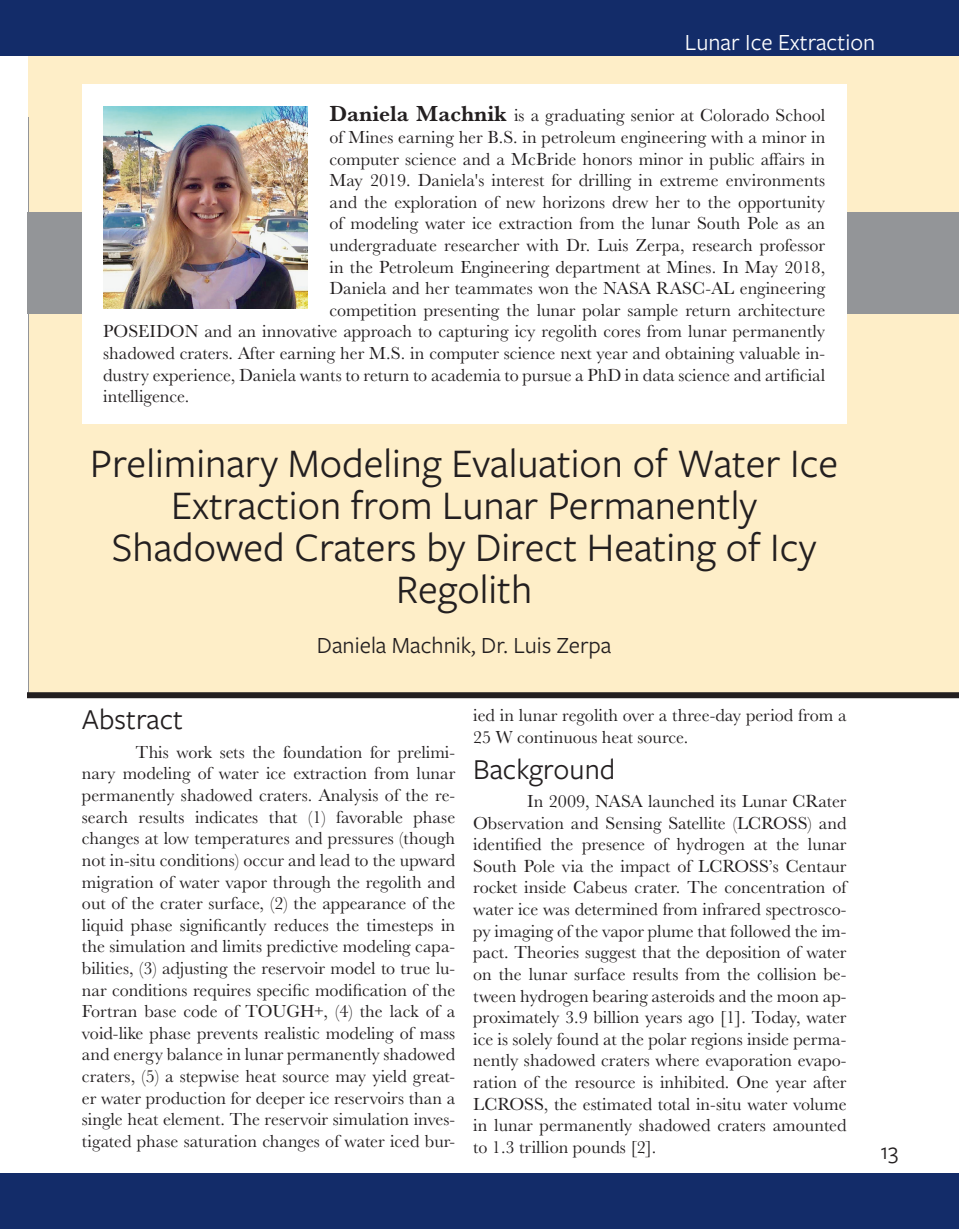
<style>
.page{position:relative;width:959px;height:1229px;background:#fff}
.page>*{position:absolute;margin:0;border:0;box-sizing:border-box;transform-origin:0 0}
.t1{font:42px/42px "Freight Sans Pro";color:#231f20;text-align:center}
.t2{font:30px "Freight Sans Pro";color:#231f20}
.t3{font:24px "Freight Sans Pro";color:#231f20}
.t4{font:24px "Freight Sans Pro";color:#fff}
.t5{font:18px/21.6px "Baskerville URW";color:#231f20;text-align:justify}
.s1{font-weight:700;font-size:22.5px}
</style>
<div class="page">
<div style="left:0;top:0;width:958px;height:1228px;background:#feeec8"></div>
<div style="left:0;top:0;width:27px;height:1228px;background:#fff"></div>
<div style="left:0;top:0;width:27px;height:55px;background:#132c69"></div>
<div style="left:0;top:1173px;width:27px;height:55px;background:#132c69"></div>
<div style="left:27px;top:695px;width:931px;height:478px;background:#fff"></div>
<div style="left:27px;top:212px;width:931px;height:101px;background:#939598"></div>
<div style="left:82px;top:85px;width:764px;height:339px;background:#fff"></div>
<div style="left:27px;top:0;width:931px;height:55px;background:#132c69"></div>
<img style="left:104px;top:106px;width:204px;height:202px">
<div style="left:27px;top:1173px;width:931px;height:55px;background:#132c69"></div>
<div style="left:27px;top:692px;width:931px;height:6px;background:#231f20"></div>
<h3 class="t4" style="left:685px;top:26px;width:192px">Lunar Ice Extraction</h3>
<p class="t5" style="left:329px;top:104px;width:497px"><span class="s1">Daniela Machnik</span> is a graduating senior at Colorado School</p>
<p class="t5" style="left:329px;top:126px;width:497px">of Mines earning her B.S. in petroleum engineering with a minor in</p>
<p class="t5" style="left:329px;top:147px;width:497px">computer science and a McBride honors minor in public affairs in</p>
<p class="t5" style="left:329px;top:169px;width:497px">May 2019. Daniela's interest for drilling in extreme environments</p>
<p class="t5" style="left:329px;top:190px;width:497px">and the exploration of new horizons drew her to the opportunity</p>
<p class="t5" style="left:329px;top:212px;width:497px">of modeling water ice extraction from the lunar South Pole as an</p>
<p class="t5" style="left:329px;top:234px;width:497px">undergraduate researcher with Dr. Luis Zerpa, research professor</p>
<p class="t5" style="left:329px;top:255px;width:497px">in the Petroleum Engineering department at Mines. In May 2018,</p>
<p class="t5" style="left:329px;top:277px;width:497px">Daniela and her teammates won the NASA RASC-AL engineering</p>
<p class="t5" style="left:329px;top:298px;width:497px">competition presenting the lunar polar sample return architecture</p>
<p class="t5" style="left:103px;top:320px;width:723px">POSEIDON and an innovative approach to capturing icy regolith cores from lunar permanently</p>
<p class="t5" style="left:103px;top:342px;width:723px">shadowed craters. After earning her M.S. in computer science next year and obtaining valuable in-</p>
<p class="t5" style="left:103px;top:363px;width:723px">dustry experience, Daniela wants to return to academia to pursue a PhD in data science and artificial</p>
<p class="t5" style="left:103px;top:385px;width:88px">intelligence.</p>
<h1 class="t1" style="left:90px;top:440px;width:749px">Preliminary Modeling Evaluation of Water Ice Extraction from Lunar Permanently Shadowed Craters by Direct Heating of Icy Regolith</h1>
<h3 class="t3" style="left:317px;top:629px;width:296px">Daniela Machnik, Dr. Luis Zerpa</h3>
<h2 class="t2" style="left:82px;top:699px;width:103px">Abstract</h2>
<p class="t5" style="left:82px;top:740px;width:375px;text-indent:54px">This work sets the foundation for prelimi&shy;nary modeling of water ice extraction from lunar permanently shadowed craters. Analysis of the re&shy;search results indicates that (1) favorable phase changes at low temperatures and pressures (though not in-situ conditions) occur and lead to the upward migration of water vapor through the regolith and out of the crater surface, (2) the appearance of the liquid phase significantly reduces the timesteps in the simulation and limits predictive modeling capa&shy;bilities, (3) adjusting the reservoir model to true lu&shy;nar conditions requires specific modification of the Fortran base code of TOUGH+, (4) the lack of a void-like phase prevents realistic modeling of mass and energy balance in lunar permanently shadowed craters, (5) a stepwise heat source may yield great&shy;er water production for deeper ice reservoirs than a single heat element. The reservoir simulation inves&shy;tigated phase saturation changes of water iced bur-</p>
<p class="t5" style="left:473px;top:703px;width:375px">ied in lunar regolith over a three-day period from a<br>25 W continuous heat source.</p>
<h2 class="t2" style="left:473px;top:748px;width:143px">Background</h2>
<p class="t5" style="left:473px;top:789px;width:375px;text-indent:54px">In 2009, NASA launched its Lunar CRater Observation and Sensing Satellite (LCROSS) and identified the presence of hydrogen at the lunar South Pole via the impact of LCROSS’s Centaur rocket inside Cabeus crater. The concentration of water ice was determined from infrared spectrosco&shy;py imaging of the vapor plume that followed the im&shy;pact. Theories suggest that the deposition of water on the lunar surface results from the collision be&shy;tween hydrogen bearing asteroids and the moon ap&shy;proximately 3.9 billion years ago [1]. Today, water ice is solely found at the polar regions inside perma&shy;nently shadowed craters where evaporation evapo&shy;ration of the resource is inhibited. One year after LCROSS, the estimated total in-situ water volume in lunar permanently shadowed craters amounted to 1.3 trillion pounds [2].</p>
<h3 class="t3" style="left:880px;top:1134px;width:19px">13</h3>
</div>
